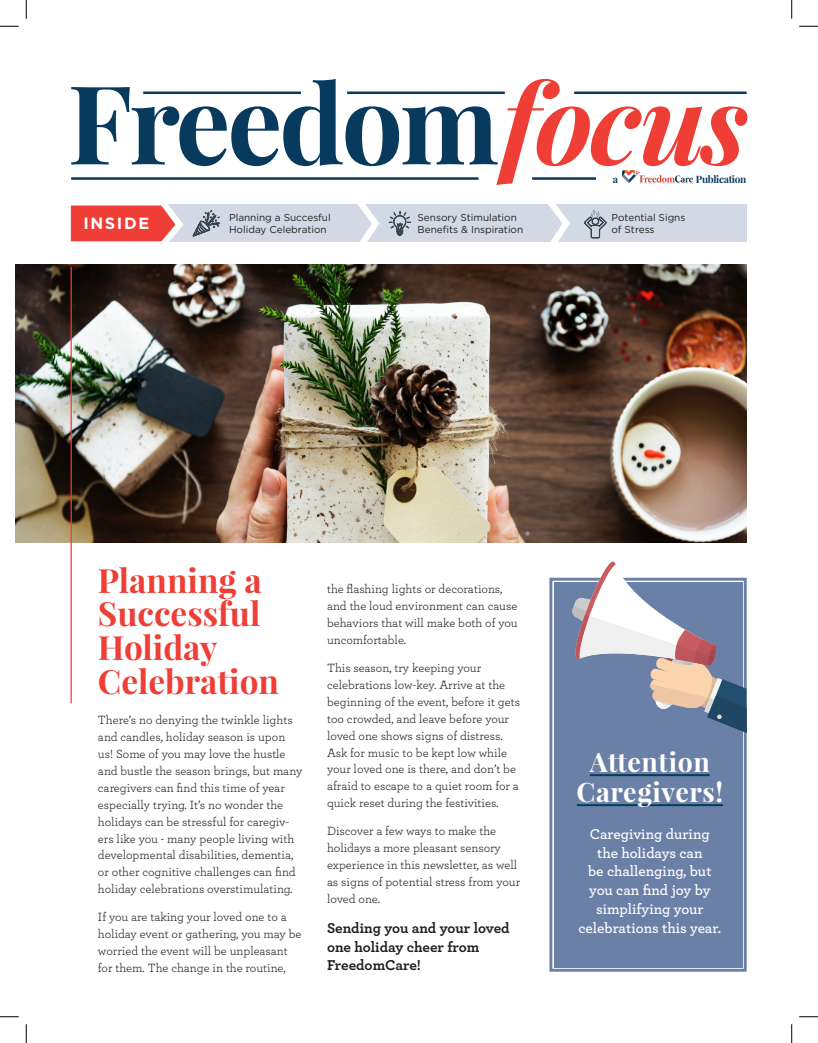
<style>
.page{position:relative;width:818px;height:1043px;background:#fff}
.page>*{position:absolute;margin:0;border:0;box-sizing:border-box;transform-origin:0 0}
.t1{font:700 109.38px "Playfair Display";letter-spacing:-.03em;color:#083a5d}
.Body_Text{font:700 33.25px/33.8px "Playfair Display";color:#ee3e35}
.t2{font:700 26.75px "Playfair Display";letter-spacing:.025em;color:#fff}
.t3{font:700 16.25px "Gotham HTF";letter-spacing:.1em;color:#fff}
.t4{font:600 15px/18.8px "Archer";color:#fff;text-align:center}
.t5{font:700 15px/18.8px "Archer";color:#231f20}
.Body_Text-2{font:12.5px/16.9px "Archer";color:#231f20}
.t6{font:700 10.12px "Playfair Display";letter-spacing:-.03em;color:#083a5d}
.t7{font:10px/12px "Gotham HTF";color:#231f20}
.s1{font-style:italic;color:#ee3e35}
</style>
<div class="page">
<hr style="left:71px;top:177px;width:407px;height:3px;background:#083a5d">
<hr style="left:143px;top:91px;width:158px;height:3px;background:#083a5d">
<hr style="left:347px;top:91px;width:158px;height:3px;background:#083a5d">
<hr style="left:574px;top:91px;width:172px;height:3px;background:#083a5d">
<hr style="left:532px;top:177px;width:64px;height:3px;background:#083a5d">
<img style="left:622px;top:171px;width:71px;height:13px">
<img style="left:15px;top:265px;width:731px;height:278px">
<div style="left:105px;top:205px;width:641px;height:37px;background:#d2d9e4"></div>
<svg style="left:70px;top:204px;width:117px;height:38px;background:#ed635d"></svg>
<svg style="left:350px;top:204px;width:33px;height:38px"></svg>
<svg style="left:541px;top:204px;width:33px;height:38px"></svg>
<hr style="left:71px;top:267px;width:1px;height:436px;background:#ee3e35">
<div style="left:549px;top:577px;width:198px;height:395px;background:#6b80a6"></div>
<div style="left:555px;top:583px;width:185px;height:382px;border:3px solid #6b80a6"></div>
<hr style="left:590px;top:774px;width:119px;height:2px;background:#083a5d">
<hr style="left:576px;top:804px;width:146px;height:2px;background:#083a5d">
<svg style="left:571px;top:561px;width:175px;height:172px"></svg>
<svg style="left:193px;top:204px;width:26px;height:32px"></svg>
<svg style="left:389px;top:211px;width:21px;height:25px"></svg>
<svg style="left:584px;top:209px;width:22px;height:29px"></svg>
<svg style="left:0;top:25px;width:19px;height:2px"></svg>
<svg style="left:799px;top:25px;width:19px;height:2px"></svg>
<svg style="left:0;top:1016px;width:19px;height:1px"></svg>
<svg style="left:799px;top:1016px;width:19px;height:1px"></svg>
<svg style="left:25px;top:0;width:2px;height:19px"></svg>
<svg style="left:25px;top:1024px;width:2px;height:18px"></svg>
<svg style="left:791px;top:0;width:1px;height:19px"></svg>
<svg style="left:791px;top:1024px;width:1px;height:18px"></svg>
<p class="t1" style="left:68px;top:55px;width:682px">Freedom<span class="s1">focus</span></p>
<p class="t6" style="left:613px;top:172px;width:7px">a</p>
<p class="t6" style="left:695px;top:172px;width:52px">Publication</p>
<p class="t3" style="left:83px;top:214px;width:67px">INSIDE</p>
<p class="t7" style="left:229px;top:211px;width:103px">Planning a Succesful<br>Holiday Celebration</p>
<p class="t7" style="left:417px;top:211px;width:107px">Sensory Stimulation<br>Benefits &amp; Inspiration</p>
<p class="t7" style="left:611px;top:211px;width:75px">Potential Signs of Stress</p>
<p class="Body_Text" style="left:98px;top:563px;width:182px">Planning a<br>Successful<br>Holiday<br>Celebration</p>
<p class="Body_Text-2" style="left:98px;top:711px;width:206px">There’s no denying the twinkle lights and candles, holiday season is upon us! Some of you may love the hustle and bustle the season brings, but many caregivers can find this time of year especially trying. It’s no wonder the holidays can be stressful for caregiv&shy;ers like you - many people living with developmental disabilities, dementia, or other cognitive challenges can find holiday celebrations overstimulating.</p>
<p class="Body_Text-2" style="left:98px;top:908px;width:205px">If you are taking your loved one to a holiday event or gathering, you may be worried the event will be unpleasant for them. The change in the routine,</p>
<p class="Body_Text-2" style="left:327px;top:580px;width:192px">the flashing lights or decorations, and the loud environment can cause behaviors that will make both of you uncomfortable.</p>
<p class="Body_Text-2" style="left:327px;top:659px;width:194px">This season, try keeping your celebrations low-key. Arrive at the beginning of the event, before it gets too crowded, and leave before your loved one shows signs of distress.<br>Ask for music to be kept low while your loved one is there, and don’t be afraid to escape to a quiet room for a quick reset during the festivities.</p>
<p class="Body_Text-2" style="left:327px;top:822px;width:195px">Discover a few ways to make the holidays a more pleasant sensory experience in this newsletter, as well as signs of potential stress from your loved one.</p>
<p class="t5" style="left:327px;top:917px;width:184px">Sending you and your loved one holiday cheer from<br>FreedomCare!</p>
<p class="t2" style="left:589px;top:745px;width:122px">Attention</p>
<p class="t2" style="left:576px;top:775px;width:148px">Caregivers!</p>
<p class="t4" style="left:578px;top:823px;width:144px">Caregiving during the holidays can<br>be challenging, but you can find joy by simplifying your celebrations this year.</p>
</div>
